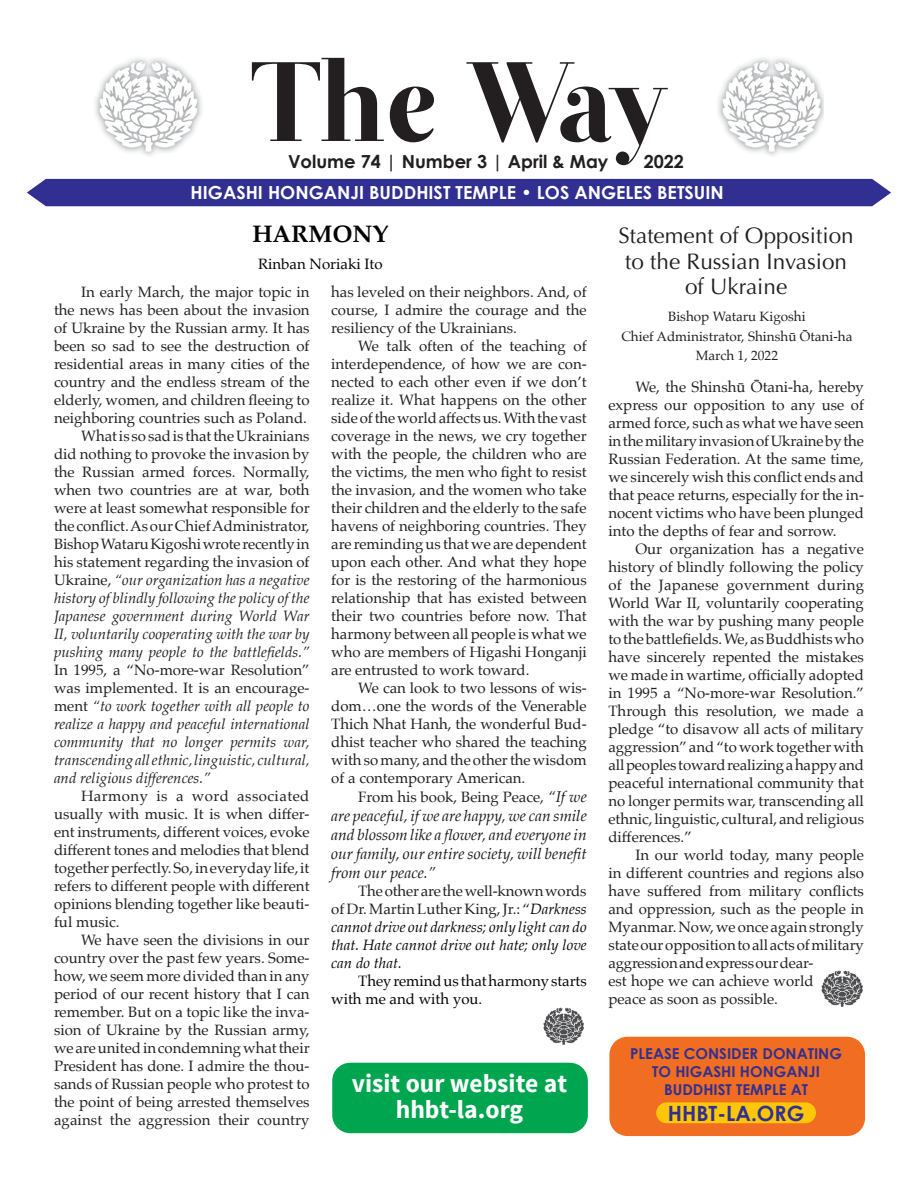
<style>
.page{position:relative;width:918px;height:1188px;background:#fff}
.page>*{position:absolute;margin:0;border:0;box-sizing:border-box;transform-origin:0 0}
.t1{font:112.5px "Otama ep";letter-spacing:-.045em;color:#231f20}
.t2{font:700 25.65px "Source Sans Pro";color:#fff}
.t3{font:700 24px "Palatino";color:#020304}
.t4{font:22.5px/25.5px "Optima";color:#231f20}
.Schedule_Body{font:700 21px "Century Gothic";color:#313092}
.t5{font:700 18px "Century Gothic";color:#fff}
.t6{font:700 18px "Century Gothic";color:#231f20}
.Body_text_Palatino{font:italic 15.75px/18.9px "Palatino";color:#181818;text-align:justify}
.Body_text_Palatino-2{font:15px/18px "Palatino";color:#231f20;text-align:justify}
.Body_text_Palatino-3{font:italic 15px/18px "Palatino";color:#231f20;text-align:justify}
.Body_text_Palatino-4{font:italic 15px/18px "Palatino";color:#020304;text-align:justify}
.Body_text_Palatino-5{font:15px/18px "Palatino";color:#020304}
.Schedule_Body-2{font:700 15px/18px "Century Gothic";color:#313092;text-align:center}
.Acknow_new{font:13.5px "Palatino";color:#231f20}
.s1{font-style:normal}
.s2{font-style:italic;font-size:15.75px;color:#181818}
.s3{font-style:normal;color:#231f20}
</style>
<div class="page">
<svg style="left:27px;top:178px;width:864px;height:29px;background:#403f9a"></svg>
<img style="left:718px;top:58px;width:106px;height:98px">
<img style="left:95px;top:58px;width:107px;height:98px">
<img style="left:543px;top:1007px;width:41px;height:38px">
<div style="left:332px;top:1063px;width:256px;height:70px;background:#00a64f;border-radius:18px"></div>
<img style="left:821px;top:970px;width:42px;height:37px">
<div style="left:609px;top:1037px;width:256px;height:99px;background:#f16d21;border-radius:18px"></div>
<div style="left:656px;top:1102px;width:160px;height:21px;background:#fec608;border-radius:10px"></div>
<p class="t1" style="left:250px;top:35px;width:420px">The Way</p>
<p class="t6" style="left:288px;top:151px;width:322px">Volume 74 | Number 3 | April &amp; May</p>
<p class="t6" style="left:644px;top:151px;width:42px">2022</p>
<p class="t5" style="left:191px;top:181px;width:535px">HIGASHI HONGANJI BUDDHIST TEMPLE • LOS ANGELES BETSUIN</p>
<p class="t3" style="left:252px;top:213px;width:137px">HARMONY</p>
<p class="Body_text_Palatino-5" style="left:258px;top:255px;width:126px">Rinban Noriaki Ito</p>
<p class="Body_text_Palatino-2" style="left:54px;top:283px;width:257px;text-indent:27px">In early March, the major topic in the news has been about the invasion of Ukraine by the Russian army. It has been so sad to see the destruction of residential areas in many cities of the country and the endless stream of the elderly, women, and children fleeing to neighboring countries such as Poland.</p>
<p class="Body_text_Palatino-3" style="left:54px;top:427px;width:257px;text-indent:27px"><span class="s1">What is so sad is that the Ukrainians did nothing to provoke the invasion by the Russian armed forces. Normally, when two countries are at war, both were at least somewhat responsible for the conflict. As our Chief Administrator, Bishop Wataru Kigoshi wrote recently in his statement regarding the invasion of Ukraine,</span> “our organization has a negative history of blindly following the policy of the Japanese government during World War II, voluntarily cooperating with the war by pushing many people to the battlefields.” <span class="s1">In 1995, a “No-more-war Resolution” was implemented. It is an encourage&shy;ment</span> “to work together with all people to realize a happy and peaceful international community that no longer permits war, transcending all ethnic, linguistic, cultural, and religious differences.”</p>
<p class="Body_text_Palatino-2" style="left:54px;top:787px;width:257px;text-indent:27px">Harmony is a word associated usually with music. It is when differ&shy;ent instruments, different voices, evoke different tones and melodies that blend together perfectly. So, in everyday life, it refers to different people with different opinions blending together like beauti&shy;ful music.</p>
<p class="Body_text_Palatino-2" style="left:54px;top:931px;width:257px;text-indent:27px">We have seen the divisions in our country over the past few years. Some&shy;how, we seem more divided than in any period of our recent history that I can remember. But on a topic like the inva&shy;sion of Ukraine by the Russian army, we are united in condemning what their President has done. I admire the thou&shy;sands of Russian people who protest to the point of being arrested themselves against the aggression their country</p>
<p class="Body_text_Palatino-2" style="left:331px;top:283px;width:257px">has leveled on their neighbors. And, of course, I admire the courage and the resiliency of the Ukrainians.</p>
<p class="Body_text_Palatino-2" style="left:331px;top:337px;width:257px;text-indent:27px">We talk often of the teaching of interdependence, of how we are con&shy;nected to each other even if we don’t realize it. What happens on the other side of the world affects us. With the vast coverage in the news, we cry together with the people, the children who are the victims, the men who fight to resist the invasion, and the women who take their children and the elderly to the safe havens of neighboring countries. They are reminding us that we are dependent upon each other. And what they hope for is the restoring of the harmonious relationship that has existed between their two countries before now. That harmony between all people is what we who are members of Higashi Honganji are entrusted to work toward.</p>
<p class="Body_text_Palatino-2" style="left:331px;top:679px;width:257px;text-indent:27px">We can look to two lessons of wis&shy;dom…one the words of the Venerable Thich Nhat Hanh, the wonderful Bud&shy;dhist teacher who shared the teaching with so many, and the other the wisdom of a contemporary American.</p>
<p class="Body_text_Palatino-2" style="left:358px;top:788px;width:230px">From his book, Being Peace, <span class="s2">“If we</span></p>
<p class="Body_text_Palatino" style="left:331px;top:806px;width:257px">are peaceful, if we are happy, we can smile and blossom like a flower, and everyone in our family, our entire society, will benefit from our peace.”</p>
<p class="Body_text_Palatino-4" style="left:331px;top:881px;width:257px;text-indent:27px"><span class="s3">The other are the well-known words of Dr. Martin Luther King, Jr.: “</span>Darkness cannot drive out darkness; only light can do that. Hate cannot drive out hate; only love can do that.</p>
<p class="Body_text_Palatino-5" style="left:331px;top:971px;width:257px;text-indent:27px">They remind us that harmony starts with me and with you.</p>
<p class="t2" style="left:352px;top:1067px;width:217px">visit our website at</p>
<p class="t2" style="left:396px;top:1093px;width:129px">hhbt-la.org</p>
<p class="t4" style="left:619px;top:223px;width:237px">Statement of Opposition to the Russian Invasion</p>
<p class="t4" style="left:685px;top:274px;width:104px">of Ukraine</p>
<p class="Acknow_new" style="left:668px;top:305px;width:139px">Bishop Wataru Kigoshi</p>
<p class="Acknow_new" style="left:621px;top:325px;width:233px">Chief Administrator, Shinshū Ōtani-ha</p>
<p class="Acknow_new" style="left:696px;top:344px;width:84px">March 1, 2022</p>
<p class="Body_text_Palatino-2" style="left:608px;top:378px;width:257px;text-indent:27px">We, the Shinshū Ōtani-ha, hereby express our opposition to any use of armed force, such as what we have seen in the military invasion of Ukraine by the Russian Federation. At the same time, we sincerely wish this conflict ends and that peace returns, especially for the in&shy;nocent victims who have been plunged into the depths of fear and sorrow.</p>
<p class="Body_text_Palatino-2" style="left:608px;top:540px;width:257px;text-indent:27px">Our organization has a negative history of blindly following the policy of the Japanese government during World War II, voluntarily cooperating with the war by pushing many people to the battlefields. We, as Buddhists who have sincerely repented the mistakes we made in wartime, officially adopted in 1995 a “No-more-war Resolution.” Through this resolution, we made a pledge “to disavow all acts of military aggression” and “to work together with all peoples toward realizing a happy and peaceful international community that no longer permits war, transcending all ethnic, linguistic, cultural, and religious differences.”</p>
<p class="Body_text_Palatino-2" style="left:608px;top:846px;width:257px;text-align:left;text-indent:27px">In our world today, many people in different countries and regions also have suffered from military conflicts and oppression, such as the people in Myanmar. Now, we once again strongly state our opposition to all acts of military aggression and express our dear-<br>est hope we can achieve world<br>peace as soon as possible.</p>
<p class="Schedule_Body-2" style="left:630px;top:1045px;width:213px">PLEASE CONSIDER DONATING<br>TO HIGASHI HONGANJI</p>
<p class="Schedule_Body-2" style="left:664px;top:1081px;width:145px">BUDDHIST TEMPLE AT</p>
<p class="Schedule_Body" style="left:668px;top:1100px;width:138px">HHBT-LA.ORG</p>
</div>
